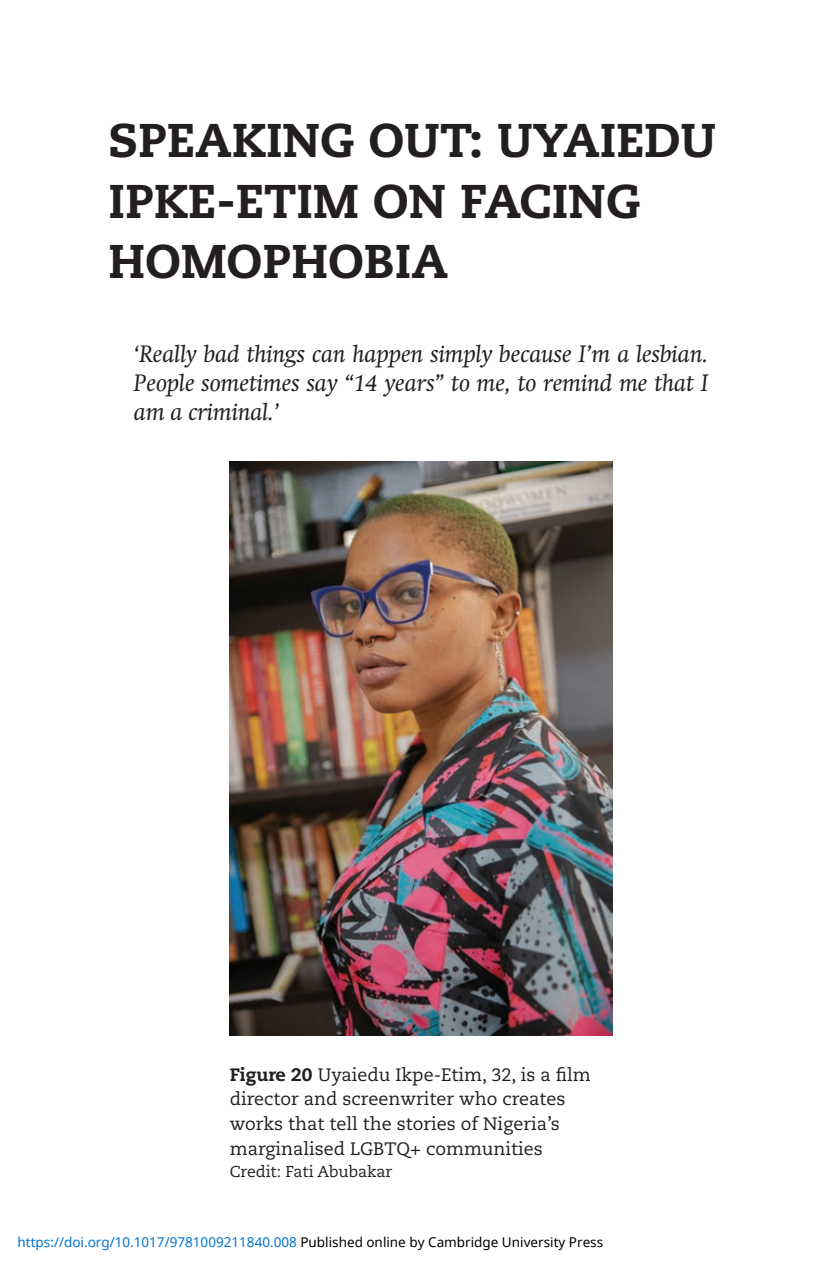
<style>
.page{position:relative;width:823px;height:1263px;background:#fff}
.page>*{position:absolute;margin:0;border:0;box-sizing:border-box;transform-origin:0 0}
.CT{font:800 47.25px/60.8px "Caecilia";color:#231f20}
.Epigraph_Speak{font:italic 23.62px/29.2px "Swift";color:#231f20;text-align:justify}
.capt{font:18px/24.8px "Caecilia";color:#231f20}
.Fig_SC{font:15.75px "Caecilia";color:#231f20}
.t1{font:13.5px "Noto Sans";color:#0172cf}
.s1{font-weight:800}
.s2{color:#000}
</style>
<div class="page">
<img style="left:230px;top:461px;width:382px;height:574px">
<p class="CT" style="left:108px;top:110px;width:609px">SPEAKING OUT: UYAIEDU<br>IPKE-ETIM ON FACING<br>HOMOPHOBIA</p>
<p class="Epigraph_Speak" style="left:134px;top:339px;width:576px">‘Really bad things can happen simply because I’m a lesbian.<br>People sometimes say “14 years” to me, to remind me that I am a criminal.’</p>
<p class="capt" style="left:230px;top:1062px;width:362px"><span class="s1">Figure 20</span> Uyaiedu Ikpe-Etim, 32, is a film director and screenwriter who creates works that tell the stories of Nigeria’s marginalised LGBTQ+ communities</p>
<p class="Fig_SC" style="left:230px;top:1163px;width:164px">Credit: Fati Abubakar</p>
<p class="t1" style="left:18px;top:1232px;width:587px">https://doi.org/10.1017/9781009211840.008 <span class="s2">Published online by Cambridge University Press</span></p>
</div>
